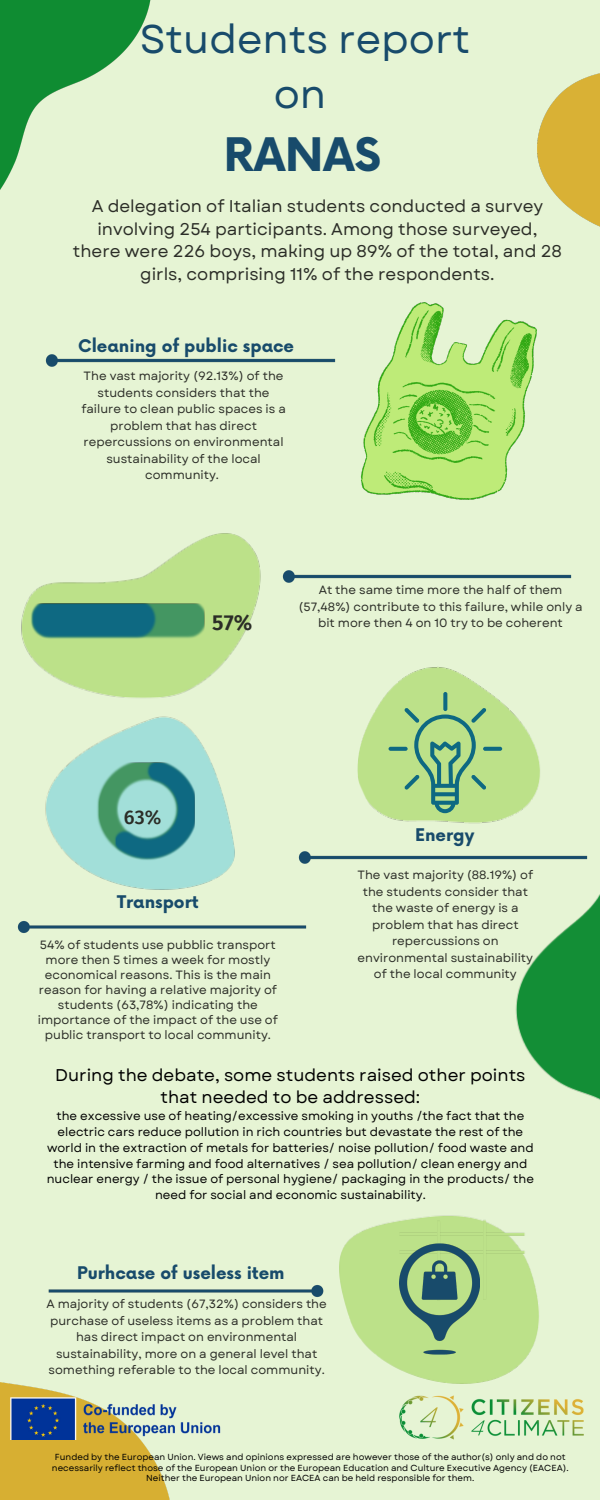
<style>
.page{position:relative;width:600px;height:1500px;background:#e6f4d4}
.page>*{position:absolute;margin:0;border:0;box-sizing:border-box;transform-origin:0 0}
.t1{font:700 45px "Now";color:#184b6b}
.t2{font:40px/55.5px "Garet";color:#184b6b;text-align:center}
.t3{font:600 21.8px "Fira Sans";color:#2b2d27}
.t4{font:500 19.7px "Fira Sans";color:#2b2d27}
.t5{font:17px/22.5px "Garet";color:#2b2d27;text-align:center}
.t6{font:17px/22.5px "Garet";color:#000;text-align:center}
.t7{font:700 17px "Now";color:#184b6b}
.t8{font:12px/16.5px "Garet";color:#2b2d27;text-align:center}
.t9{font:12px/15.8px "Garet";color:#000;text-align:center}
.t10{font:8.8px/10.5px "Garet";color:#000;text-align:center}
</style>
<div class="page">
<img style="left:0;top:0;width:151px;height:190px">
<img style="left:21px;top:533px;width:239px;height:165px">
<img style="left:158px;top:604px;width:46px;height:35px">
<img style="left:31px;top:604px;width:127px;height:35px">
<img style="left:46px;top:716px;width:189px;height:173px">
<img style="left:97px;top:762px;width:16px;height:98px">
<img style="left:113px;top:762px;width:81px;height:98px">
<img style="left:0;top:1383px;width:170px;height:117px">
<img style="left:282px;top:570px;width:290px;height:13px">
<img style="left:48px;top:1285px;width:276px;height:12px">
<img style="left:357px;top:667px;width:183px;height:156px">
<img style="left:339px;top:1215px;width:200px;height:168px">
<img style="left:399px;top:1232px;width:127px;height:4px">
<img style="left:399px;top:1250px;width:127px;height:4px">
<img style="left:437px;top:1220px;width:4px;height:24px">
<img style="left:483px;top:1219px;width:4px;height:81px">
<img style="left:515px;top:894px;width:85px;height:206px">
<img style="left:537px;top:73px;width:63px;height:153px">
<img style="left:400px;top:1396px;width:184px;height:44px">
<img style="left:8px;top:1396px;width:213px;height:43px">
<img style="left:17px;top:921px;width:290px;height:12px">
<img style="left:45px;top:354px;width:291px;height:13px">
<img style="left:298px;top:851px;width:290px;height:13px">
<img style="left:361px;top:302px;width:176px;height:198px">
<img style="left:400px;top:1244px;width:79px;height:110px">
<svg style="left:483px;top:747px;width:19px;height:4px"></svg>
<svg style="left:389px;top:747px;width:19px;height:4px"></svg>
<svg style="left:443px;top:692px;width:4px;height:19px"></svg>
<svg style="left:404px;top:708px;width:82px;height:105px;background:#93c487"></svg>
<p class="t2" style="left:140px;top:11px;width:332px">Students report on</p>
<p class="t1" style="left:224px;top:131px;width:159px">RANAS</p>
<p class="t5" style="left:73px;top:195px;width:491px">A delegation of Italian students conducted a survey involving 254 participants. Among those surveyed, there were 226 boys, making up 89% of the total, and 28 girls, comprising 11% of the respondents.</p>
<p class="t7" style="left:78px;top:337px;width:218px">Cleaning of public space</p>
<h6 class="t8" style="left:81px;top:368px;width:206px">The vast majority (92.13%) of the students considers that the failure to clean public spaces is a problem that has direct repercussions on environmental sustainability of the local community.</h6>
<p class="t3" style="left:212px;top:610px;width:42px">57%</p>
<p class="t8" style="left:299px;top:582px;width:286px">At the same time more the half of them (57,48%) contribute to this failure, while only a bit more then 4 on 10 try to be coherent</p>
<p class="t4" style="left:124px;top:806px;width:39px">63%</p>
<h6 class="t7" style="left:117px;top:893px;width:83px">Transport</h6>
<p class="t8" style="left:38px;top:937px;width:242px;line-height:15px">54% of students use pubblic transport more then 5 times a week for mostly economical reasons. This is the main reason for having a relative majority of students (63,78%) indicating the importance of the impact of the use of public transport to local community.</p>
<p class="t7" style="left:415px;top:826px;width:61px">Energy</p>
<h6 class="t8" style="left:357px;top:867px;width:177px">The vast majority (88.19%) of the students consider that the waste of energy is a problem that has direct repercussions on environmental sustainability of the local community</h6>
<h4 class="t6" style="left:55px;top:1064px;width:472px">During the debate, some students raised other points that needed to be addressed:</h4>
<h4 class="t9" style="left:47px;top:1108px;width:489px">the excessive use of heating/excessive smoking in youths /the fact that the electric cars reduce pollution in rich countries but devastate the rest of the world in the extraction of metals for batteries/ noise pollution/ food waste and the intensive farming and food alternatives / sea pollution/ clean energy and nuclear energy / the issue of personal hygiene/ packaging in the products/ the need for social and economic sustainability.</h4>
<p class="t7" style="left:77px;top:1264px;width:209px">Purhcase of useless item</p>
<p class="t8" style="left:47px;top:1296px;width:282px">A majority of students (67,32%) considers the purchase of useless items as a problem that has direct impact on environmental sustainability, more on a general level that something referable to the local community.</p>
<p class="t10" style="left:52px;top:1452px;width:518px">Funded by the European Union. Views and opinions expressed are however those of the author(s) only and do not necessarily reflect those of the European Union or the European Education and Culture Executive Agency (EACEA).<br>Neither the European Union nor EACEA can be held responsible for them.</p>
</div>
